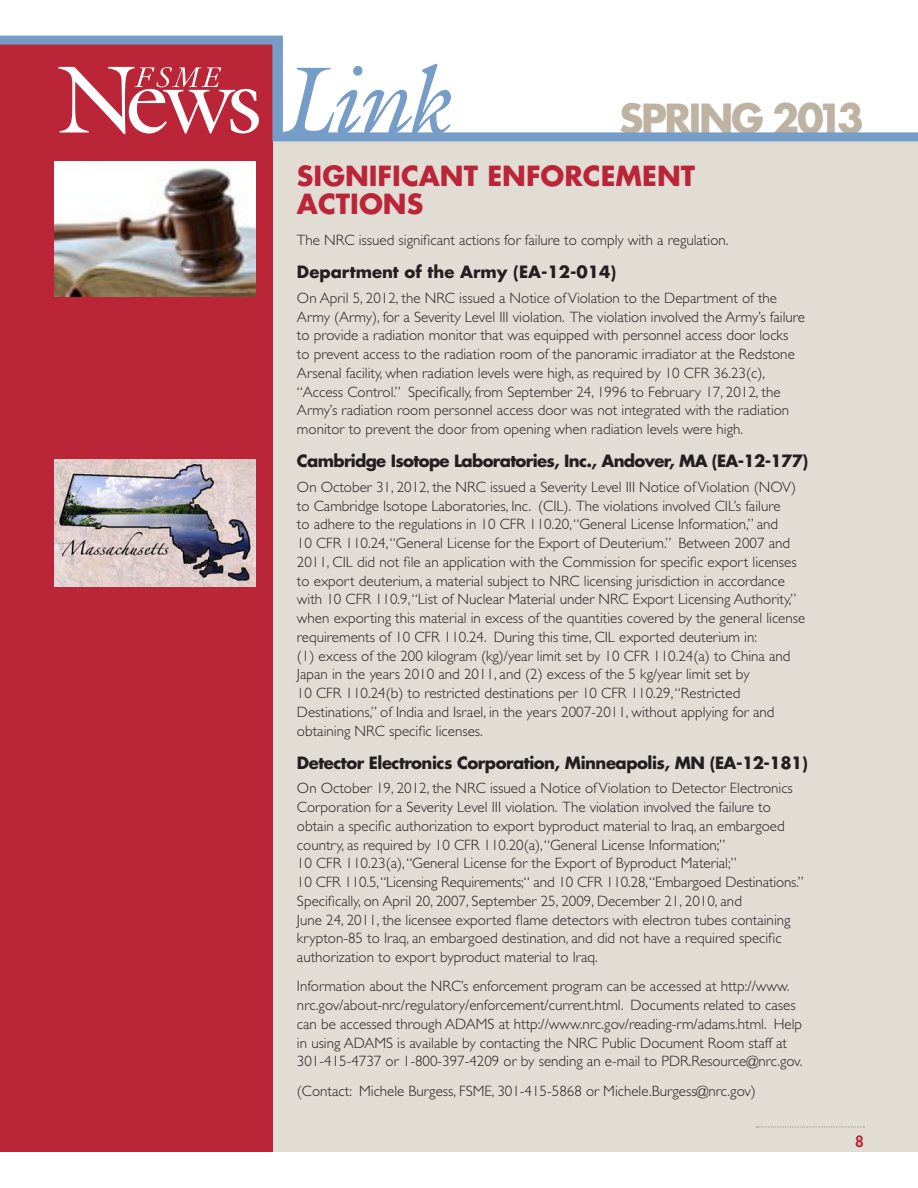
<style>
.page{position:relative;width:918px;height:1188px;background:#fff}
.page>*{position:absolute;margin:0;border:0;box-sizing:border-box;transform-origin:0 0}
.t1{font:700 39px "Futura Std";letter-spacing:-.06em;color:#beb3a2}
.Medium_Head{font:700 27px/28.5px "Futura Std";color:#ba2637}
.Subhead_02{font:700 16.5px "Futura Std";letter-spacing:-.03em;color:#231f20}
.Subhead_02-2{font:700 16.5px "Futura Std";color:#231f20}
.BODY_TEXT_1{font:300 15px/18.8px "Gill Sans Std";color:#231f20}
.t2{font:800 15px "Futura Std";color:#ba2637}
</style>
<div class="page">
<div style="left:0;top:141px;width:918px;height:1011px;background:#e1dcd4"></div>
<div style="left:0;top:40px;width:272px;height:1112px;background:#ba2637"></div>
<svg style="left:0;top:36px;width:918px;height:105px"></svg>
<svg style="left:282px;top:64px;width:169px;height:71px"></svg>
<svg style="left:58px;top:67px;width:201px;height:67px"></svg>
<svg style="left:757px;top:1126px;width:107px;height:2px"></svg>
<img style="left:54px;top:162px;width:201px;height:135px">
<img style="left:54px;top:459px;width:201px;height:128px">
<h1 class="t1" style="left:619px;top:92px;width:246px">SPRING 2013</h1>
<p class="Medium_Head" style="left:297px;top:161px;width:400px">SIGNIFICANT ENFORCEMENT<br>ACTIONS</p>
<p class="BODY_TEXT_1" style="left:297px;top:231px;width:433px">The NRC issued significant actions for failure to comply with a regulation.</p>
<p class="Subhead_02-2" style="left:297px;top:261px;width:321px">Department of the Army (EA-12-014)</p>
<p class="BODY_TEXT_1" style="left:297px;top:289px;width:510px">On April 5, 2012, the NRC issued a Notice of Violation to the Department of the Army (Army), for a Severity Level III violation. The violation involved the Army’s failure to provide a radiation monitor that was equipped with personnel access door locks<br>to prevent access to the radiation room of the panoramic irradiator at the Redstone Arsenal facility, when radiation levels were high, as required by 10 CFR 36.23(c), “Access Control.” Specifically, from September 24, 1996 to February 17, 2012, the Army’s radiation room personnel access door was not integrated with the radiation monitor to prevent the door from opening when radiation levels were high.</p>
<p class="Subhead_02" style="left:297px;top:450px;width:513px">Cambridge Isotope Laboratories, Inc., Andover, MA (EA-12-177)</p>
<p class="BODY_TEXT_1" style="left:297px;top:478px;width:510px">On October 31, 2012, the NRC issued a Severity Level III Notice of Violation (NOV) to Cambridge Isotope Laboratories, Inc. (CIL). The violations involved CIL’s failure<br>to adhere to the regulations in 10 CFR 110.20, “General License Information,” and<br>10 CFR 110.24, “General License for the Export of Deuterium.” Between 2007 and 2011, CIL did not file an application with the Commission for specific export licenses to export deuterium, a material subject to NRC licensing jurisdiction in accordance with 10 CFR 110.9, “List of Nuclear Material under NRC Export Licensing Authority,” when exporting this material in excess of the quantities covered by the general license requirements of 10 CFR 110.24. During this time, CIL exported deuterium in:<br>(1) excess of the 200 kilogram (kg)/year limit set by 10 CFR 110.24(a) to China and Japan in the years 2010 and 2011, and (2) excess of the 5 kg/year limit set by<br>10 CFR 110.24(b) to restricted destinations per 10 CFR 110.29, “Restricted Destinations,” of India and Israel, in the years 2007-2011, without applying for and obtaining NRC specific licenses.</p>
<p class="Subhead_02" style="left:297px;top:751px;width:512px">Detector Electronics Corporation, Minneapolis, MN (EA-12-181)</p>
<p class="BODY_TEXT_1" style="left:297px;top:779px;width:508px">On October 19, 2012, the NRC issued a Notice of Violation to Detector Electronics Corporation for a Severity Level III violation. The violation involved the failure to obtain a specific authorization to export byproduct material to Iraq, an embargoed country, as required by 10 CFR 110.20(a), “General License Information;”<br>10 CFR 110.23(a), “General License for the Export of Byproduct Material;”<br>10 CFR 110.5, “Licensing Requirements;“ and 10 CFR 110.28, “Embargoed Destinations.” Specifically, on April 20, 2007, September 25, 2009, December 21, 2010, and<br>June 24, 2011, the licensee exported flame detectors with electron tubes containing krypton-85 to Iraq, an embargoed destination, and did not have a required specific authorization to export byproduct material to Iraq.</p>
<p class="BODY_TEXT_1" style="left:297px;top:977px;width:507px">Information about the NRC’s enforcement program can be accessed at http://www. nrc.gov/about-nrc/regulatory/enforcement/current.html. Documents related to cases can be accessed through ADAMS at http://www.nrc.gov/reading-rm/adams.html. Help in using ADAMS is available by contacting the NRC Public Document Room staff at 301-415-4737 or 1-800-397-4209 or by sending an e-mail to PDR.Resource@nrc.gov.</p>
<p class="BODY_TEXT_1" style="left:297px;top:1081px;width:460px">(Contact: Michele Burgess, FSME, 301-415-5868 or Michele.Burgess@nrc.gov)</p>
<p class="t2" style="left:855px;top:1132px;width:10px">8</p>
</div>
